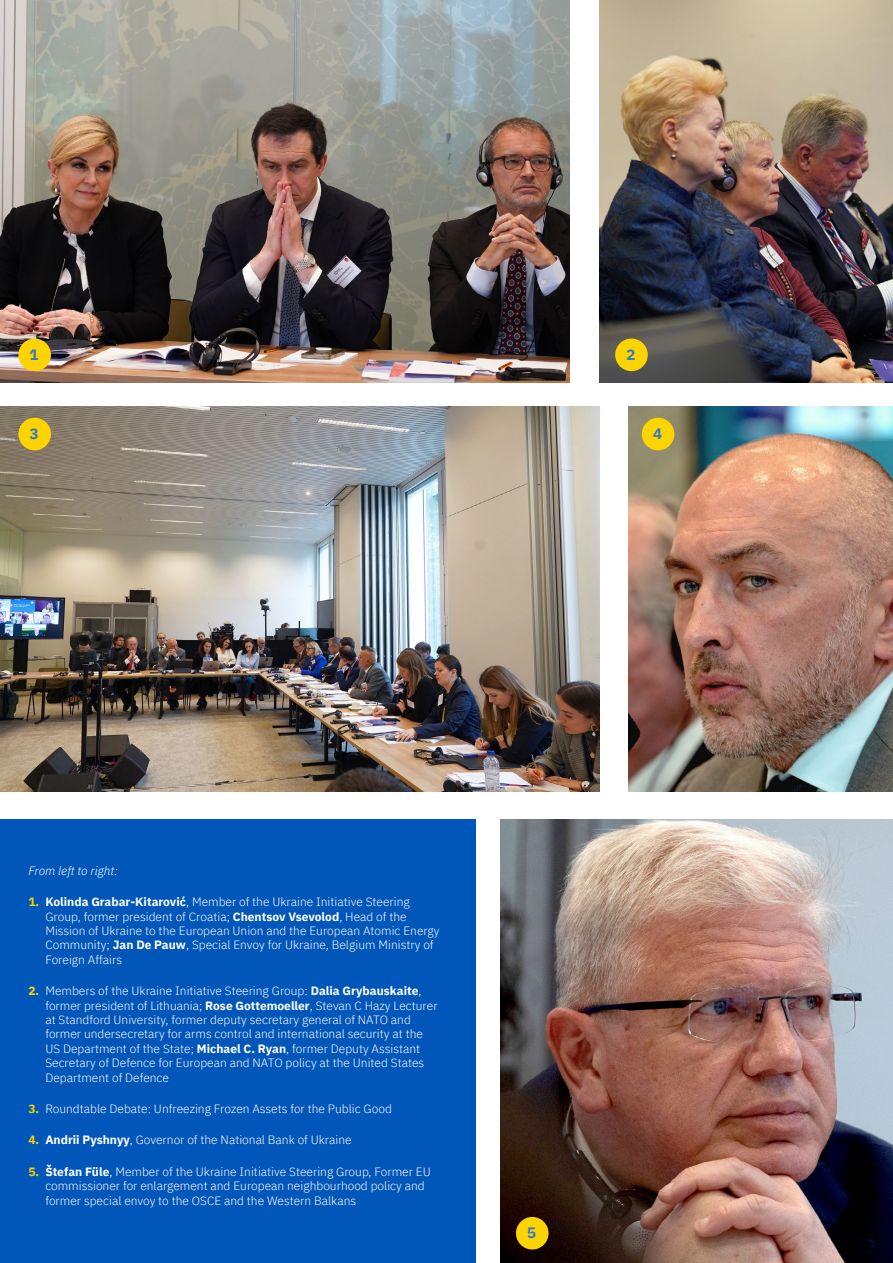
<style>
.page{position:relative;width:893px;height:1263px;background:#fff}
.page>*{position:absolute;margin:0;border:0;box-sizing:border-box;transform-origin:0 0}
.t1{font:700 15px "IBM Plex Mono";color:#3378c7}
.t2{font:300 12px/14.4px "IBM Plex Sans";color:#fff}
.t3{font:italic 300 12px "IBM Plex Sans";color:#fff}
.s1{font-weight:700;color:#fdd300}
.s2{font-weight:700}
</style>
<div class="page">
<img style="left:0;top:407px;width:600px;height:385px">
<div style="left:0;top:820px;width:475px;height:443px;background:#0056b9"></div>
<img style="left:0;top:0;width:570px;height:383px">
<div style="left:18px;top:338px;width:33px;height:33px;background:#fdd300;border-radius:50%"></div>
<img style="left:600px;top:0;width:293px;height:383px">
<div style="left:615px;top:338px;width:33px;height:33px;background:#fdd300;border-radius:50%"></div>
<div style="left:18px;top:418px;width:33px;height:32px;background:#fdd300;border-radius:50%"></div>
<img style="left:501px;top:820px;width:392px;height:443px">
<img style="left:628px;top:407px;width:265px;height:385px">
<div style="left:516px;top:1217px;width:33px;height:32px;background:#fdd300;border-radius:50%"></div>
<div style="left:642px;top:418px;width:32px;height:32px;background:#fdd300;border-radius:50%"></div>
<p class="t1" style="left:30px;top:342px;width:10px">1</p>
<p class="t1" style="left:626px;top:342px;width:10px">2</p>
<p class="t1" style="left:30px;top:421px;width:10px">3</p>
<p class="t1" style="left:653px;top:421px;width:10px">4</p>
<p class="t3" style="left:28px;top:861px;width:91px">From left to right:</p>
<p class="t2" style="left:45px;top:894px;width:396px;text-indent:-17px"><span class="s1">1.</span> <span class="s2">Kolinda Grabar-Kitarović</span>, Member of the Ukraine Initiative Steering Group, former president of Croatia; <span class="s2">Chentsov Vsevolod</span>, Head of the Mission of Ukraine to the European Union and the European Atomic Energy Community; <span class="s2">Jan De Pauw</span>, Special Envoy for Ukraine, Belgium Ministry of Foreign Affairs</p>
<p class="t2" style="left:45px;top:983px;width:394px;text-indent:-17px"><span class="s1">2.</span> Members of the Ukraine Initiative Steering Group: <span class="s2">Dalia Grybauskaite</span>, former president of Lithuania; <span class="s2">Rose Gottemoeller</span>, Stevan C Hazy Lecturer at Standford University, former deputy secretary general of NATO and former undersecretary for arms control and international security at the US Department of the State; <span class="s2">Michael C. Ryan</span>, former Deputy Assistant Secretary of Defence for European and NATO policy at the United States Department of Defence</p>
<p class="t2" style="left:28px;top:1100px;width:365px"><span class="s1">3.</span> Roundtable Debate: Unfreezing Frozen Assets for the Public Good</p>
<p class="t2" style="left:28px;top:1132px;width:325px"><span class="s1">4.</span> <span class="s2">Andrii Pyshnyy</span>, Governor of the National Bank of Ukraine</p>
<p class="t2" style="left:45px;top:1163px;width:387px;text-indent:-17px"><span class="s1">5.</span> <span class="s2">Štefan Füle</span>, Member of the Ukraine Initiative Steering Group, Former EU commissioner for enlargement and European neighbourhood policy and former special envoy to the OSCE and the Western Balkans</p>
<p class="t1" style="left:527px;top:1221px;width:10px">5</p>
</div>
